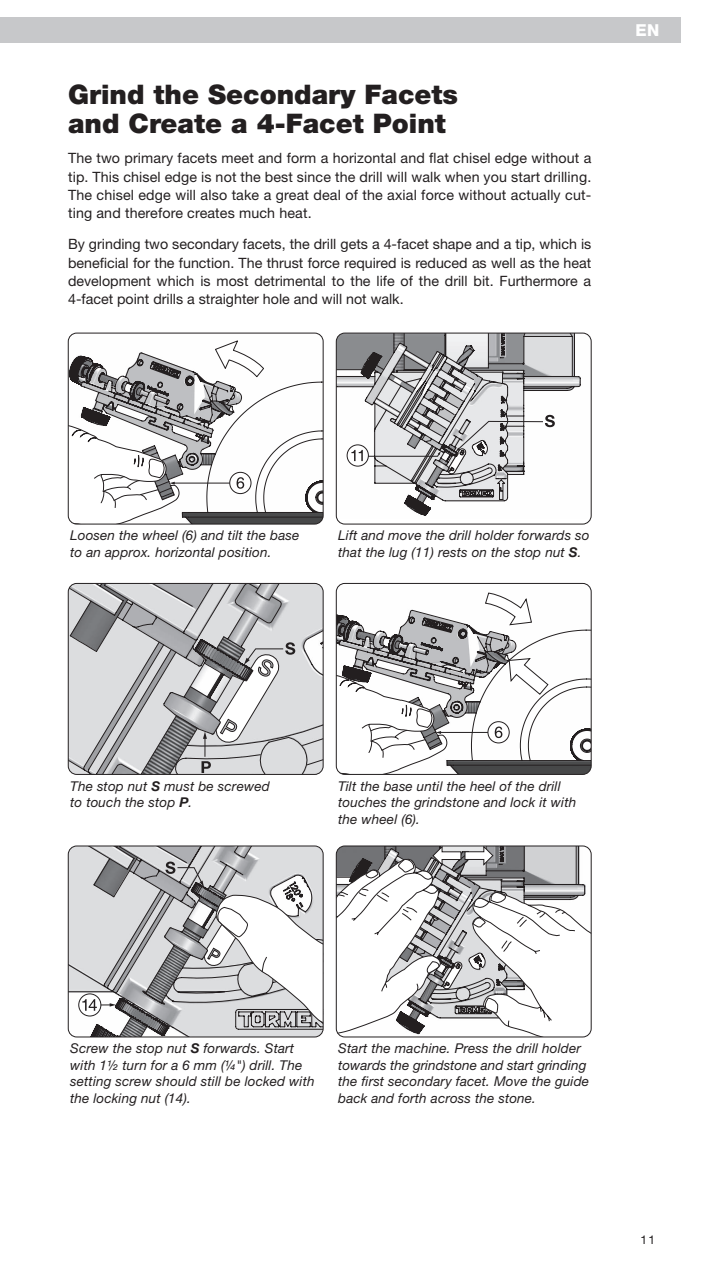
<style>
.page{position:relative;width:702px;height:1263px;background:#fff}
.page>*{position:absolute;margin:0;border:0;box-sizing:border-box;transform-origin:0 0}
.t1{font:900 27px/28.5px "Helvetica Neue LT Std";color:#231f20}
.t2{font:800 16.5px "Helvetica Neue LT Std";color:#fff}
.t3{font:14.25px/18.3px "Helvetica Neue LT Std";color:#231f20;text-align:justify}
.t4{font:italic 13.5px/16.5px "Helvetica Neue LT Std";letter-spacing:.01em;color:#231f20}
.t5{font:12px "Helvetica Neue LT Std";color:#231f20}
.s1{font-weight:700}
</style>
<div class="page">
<div style="left:0;top:17px;width:680px;height:26px;background:#c7c8ca"></div>
<svg style="left:338px;top:610px;width:253px;height:164px"></svg>
<svg style="left:485px;top:593px;width:47px;height:32px"></svg>
<hr style="left:440px;top:732px;width:60px;height:1px;background:#231f20">
<svg style="left:336px;top:670px;width:111px;height:104px"></svg>
<div style="left:488px;top:722px;width:21px;height:21px;background:#fff;border-radius:50%"></div>
<div style="left:487px;top:721px;width:22px;height:22px;border:1px solid #231f20;border-radius:50%"></div>
<svg style="left:494px;top:726px;width:8px;height:12px"></svg>
<svg style="left:508px;top:658px;width:40px;height:37px"></svg>
<div style="left:336px;top:583px;width:255px;height:192px;border:1px solid #231f20;border-radius:9px"></div>
<svg style="left:68px;top:846px;width:97px;height:191px;background:#bfbfc1"></svg>
<svg style="left:79px;top:994px;width:22px;height:22px"></svg>
<div style="left:78px;top:993px;width:23px;height:23px;border:1px solid #231f20;border-radius:50%"></div>
<svg style="left:82px;top:999px;width:34px;height:12px"></svg>
<svg style="left:165px;top:846px;width:158px;height:191px"></svg>
<div style="left:68px;top:846px;width:255px;height:191px;border:1px solid #231f20;border-radius:9px"></div>
<svg style="left:336px;top:846px;width:255px;height:191px"></svg>
<div style="left:336px;top:846px;width:255px;height:191px;border:1px solid #231f20;border-radius:9px"></div>
<svg style="left:70px;top:353px;width:253px;height:171px"></svg>
<svg style="left:215px;top:340px;width:49px;height:37px"></svg>
<hr style="left:174px;top:483px;width:59px;height:1px;background:#231f20">
<svg style="left:68px;top:420px;width:111px;height:104px"></svg>
<div style="left:230px;top:472px;width:21px;height:22px;background:#fff;border-radius:50%"></div>
<div style="left:229px;top:472px;width:22px;height:22px;border:1px solid #231f20;border-radius:50%"></div>
<svg style="left:236px;top:477px;width:8px;height:12px"></svg>
<div style="left:68px;top:333px;width:255px;height:191px;border:1px solid #231f20;border-radius:9px"></div>
<svg style="left:336px;top:333px;width:244px;height:183px"></svg>
<svg style="left:347px;top:445px;width:21px;height:21px"></svg>
<div style="left:347px;top:445px;width:21px;height:21px;border:1px solid #231f20;border-radius:50%"></div>
<svg style="left:351px;top:450px;width:90px;height:11px"></svg>
<svg style="left:448px;top:415px;width:107px;height:59px"></svg>
<div style="left:336px;top:333px;width:255px;height:191px;border:1px solid #231f20;border-radius:9px"></div>
<svg style="left:296px;top:583px;width:27px;height:191px;background:#d7d8da"></svg>
<svg style="left:68px;top:583px;width:228px;height:191px;background:#bdbec0"></svg>
<svg style="left:184px;top:585px;width:111px;height:188px;background:#c0c0c2"></svg>
<div style="left:68px;top:583px;width:255px;height:192px;border:1px solid #231f20;border-radius:9px"></div>
<h1 class="t1" style="left:68px;top:80px;width:391px">Grind the Secondary Facets and Create a 4-Facet Point</h1>
<p class="t3" style="left:68px;top:149px;width:524px">The two primary facets meet and form a horizontal and flat chisel edge without a tip. This chisel edge is not the best since the drill will walk when you start drilling.<br>The chisel edge will also take a great deal of the axial force without actually cut&shy;ting and therefore creates much heat.</p>
<p class="t3" style="left:68px;top:235px;width:525px">By grinding two secondary facets, the drill gets a 4-facet shape and a tip, which is beneficial for the function. The thrust force required is reduced as well as the heat development which is most detrimental to the life of the drill bit. Furthermore a 4-facet point drills a straighter hole and will not walk.</p>
<p class="t2" style="left:635px;top:20px;width:26px">EN</p>
<p class="t4" style="left:70px;top:527px;width:231px">Loosen the wheel (6) and tilt the base to an approx. horizontal position.</p>
<p class="t4" style="left:338px;top:527px;width:253px">Lift and move the drill holder forwards so that the lug (11) rests on the stop nut <span class="s1">S</span>.</p>
<p class="t4" style="left:70px;top:777px;width:201px">The stop nut <span class="s1">S</span> must be screwed to touch the stop <span class="s1">P</span>.</p>
<p class="t4" style="left:338px;top:777px;width:239px">Tilt the base until the heel of the drill touches the grindstone and lock it with the wheel (6).</p>
<p class="t4" style="left:70px;top:1040px;width:246px">Screw the stop nut <span class="s1">S</span> forwards. Start with 1½ turn for a 6 mm (¼") drill. The setting screw should still be locked with the locking nut (14).</p>
<p class="t4" style="left:338px;top:1040px;width:252px">Start the machine. Press the drill holder towards the grindstone and start grinding the first secondary facet. Move the guide back and forth across the stone.</p>
<p class="t5" style="left:640px;top:1232px;width:16px">11</p>
</div>
